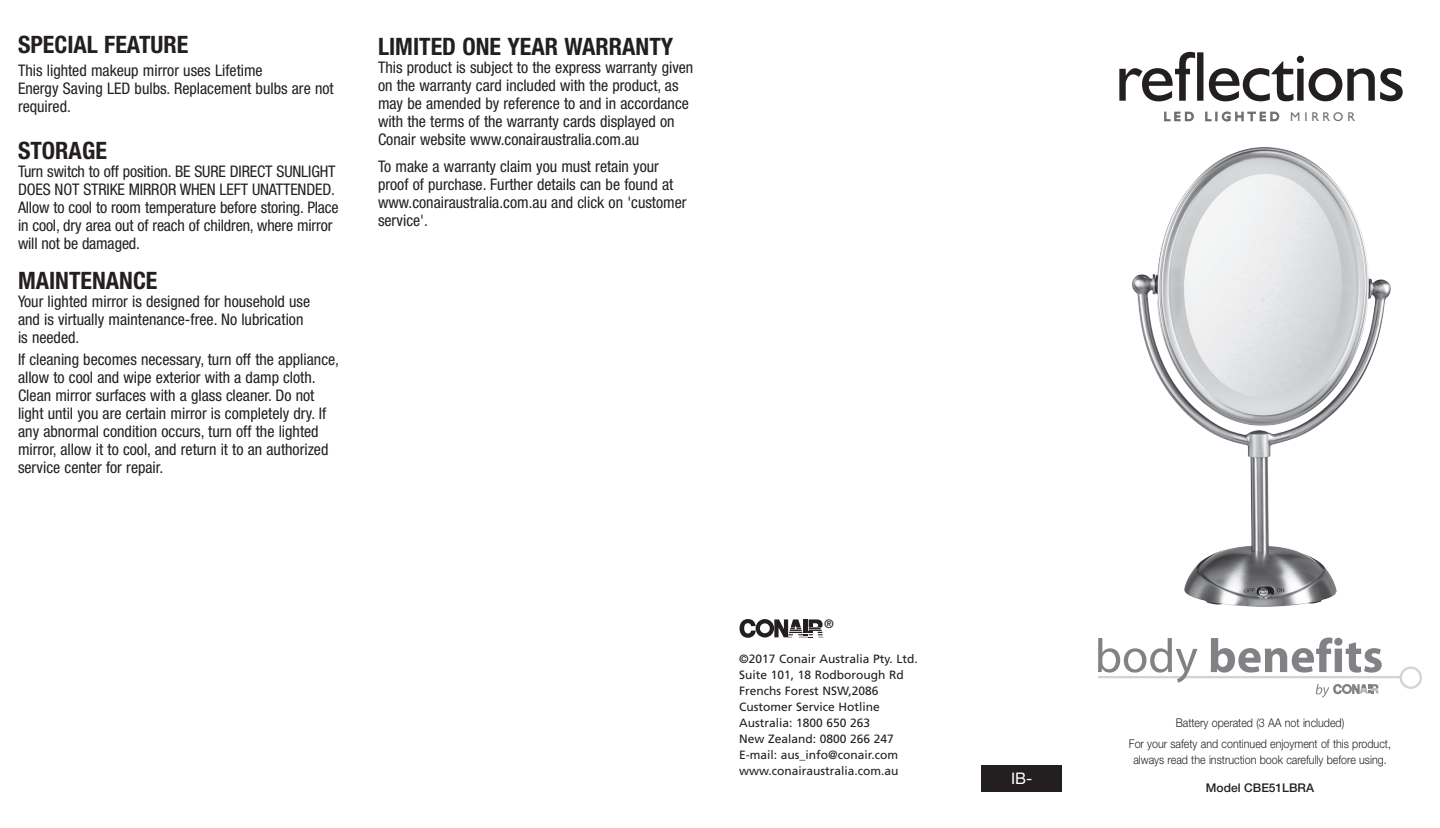
<style>
.page{position:relative;width:1440px;height:828px;background:#fff}
.page>*{position:absolute;margin:0;border:0;box-sizing:border-box;transform-origin:0 0}
.t1{font:70.8px "Humanist 521 BT";letter-spacing:-.015em;color:#231f20}
.t2{font:700 condensed 24px "Helvetica Neue LT Std";color:#231f20}
.t3{font:condensed 16px/18px "Helvetica Neue LT Std";color:#231f20}
.t4{font:16px "Helvetica Neue LT Std";color:#fff}
.t5{font:12.8px "Humanist 521 BT";letter-spacing:.29em;color:#6c6d70}
.t6{font:12.2px "Frutiger LT Std";color:#231f20}
.t7{font:12px/16px "Frutiger LT Std";color:#231f20}
.t8{font:300 12px/20.6px "Helvetica Neue LT Std";color:#231f20;text-align:center;scale:.89 1}
.t9{font:500 12px "Helvetica Neue LT Std";color:#231f20}
</style>
<div class="page">
<div style="left:981px;top:765px;width:81px;height:27px;background:#231f20"></div>
<svg style="left:1164px;top:112px;width:30px;height:9px"></svg>
<svg style="left:1205px;top:112px;width:74px;height:9px"></svg>
<svg style="left:740px;top:619px;width:84px;height:19px"></svg>
<svg style="left:1098px;top:638px;width:324px;height:60px"></svg>
<img style="left:1132px;top:147px;width:259px;height:460px">
<h2 class="t2" style="left:18px;top:30px;width:172px">SPECIAL FEATURE</h2>
<p class="t3" style="left:18px;top:61px;width:317px">This lighted makeup mirror uses Lifetime<br>Energy Saving LED bulbs. Replacement bulbs are not required.</p>
<h2 class="t2" style="left:18px;top:136px;width:90px">STORAGE</h2>
<p class="t3" style="left:18px;top:162px;width:322px">Turn switch to off position. BE SURE DIRECT SUNLIGHT DOES NOT STRIKE MIRROR WHEN LEFT UNATTENDED.<br>Allow to cool to room temperature before storing. Place in cool, dry area out of reach of children, where mirror will not be damaged.</p>
<h2 class="t2" style="left:18px;top:266px;width:141px">MAINTENANCE</h2>
<p class="t3" style="left:18px;top:292px;width:294px">Your lighted mirror is designed for household use and is virtually maintenance-free. No lubrication is needed.</p>
<p class="t3" style="left:18px;top:350px;width:323px">If cleaning becomes necessary, turn off the appliance, allow to cool and wipe exterior with a damp cloth.<br>Clean mirror surfaces with a glass cleaner. Do not light until you are certain mirror is completely dry. If any abnormal condition occurs, turn off the lighted mirror, allow it to cool, and return it to an authorized service center for repair.</p>
<h2 class="t2" style="left:378px;top:31px;width:297px">LIMITED ONE YEAR WARRANTY</h2>
<p class="t3" style="left:378px;top:58px;width:317px">This product is subject to the express warranty given on the warranty card included with the product, as may be amended by reference to and in accordance with the terms of the warranty cards displayed on Conair website www.conairaustralia.com.au</p>
<p class="t3" style="left:378px;top:157px;width:310px">To make a warranty claim you must retain your proof of purchase. Further details can be found at www.conairaustralia.com.au and click on 'customer service'.</p>
<p class="t6" style="left:824px;top:617px;width:11px">®</p>
<p class="t7" style="left:739px;top:651px;width:180px">©2017 Conair Australia Pty. Ltd.<br>Suite 101, 18 Rodborough Rd<br>Frenchs Forest NSW,2086<br>Customer Service Hotline<br>Australia: 1800 650 263<br>New Zealand: 0800 266 247<br>E-mail: aus_info@conair.com www.conairaustralia.com.au</p>
<h1 class="t1" style="left:1115px;top:33px;width:291px">reflections</h1>
<p class="t5" style="left:1164px;top:109px;width:192px">LED LIGHTED MIRROR</p>
<p class="t4" style="left:1011px;top:769px;width:23px">IB-</p>
<p class="t8" style="left:1129px;top:712px;width:296px">Battery operated (3 AA not included)<br>For your safety and continued enjoyment of this product,</p>
<p class="t8" style="left:1133px;top:749px;width:286px">always read the instruction book carefully before using.</p>
<p class="t9" style="left:1206px;top:781px;width:110px">Model CBE51LBRA</p>
</div>
